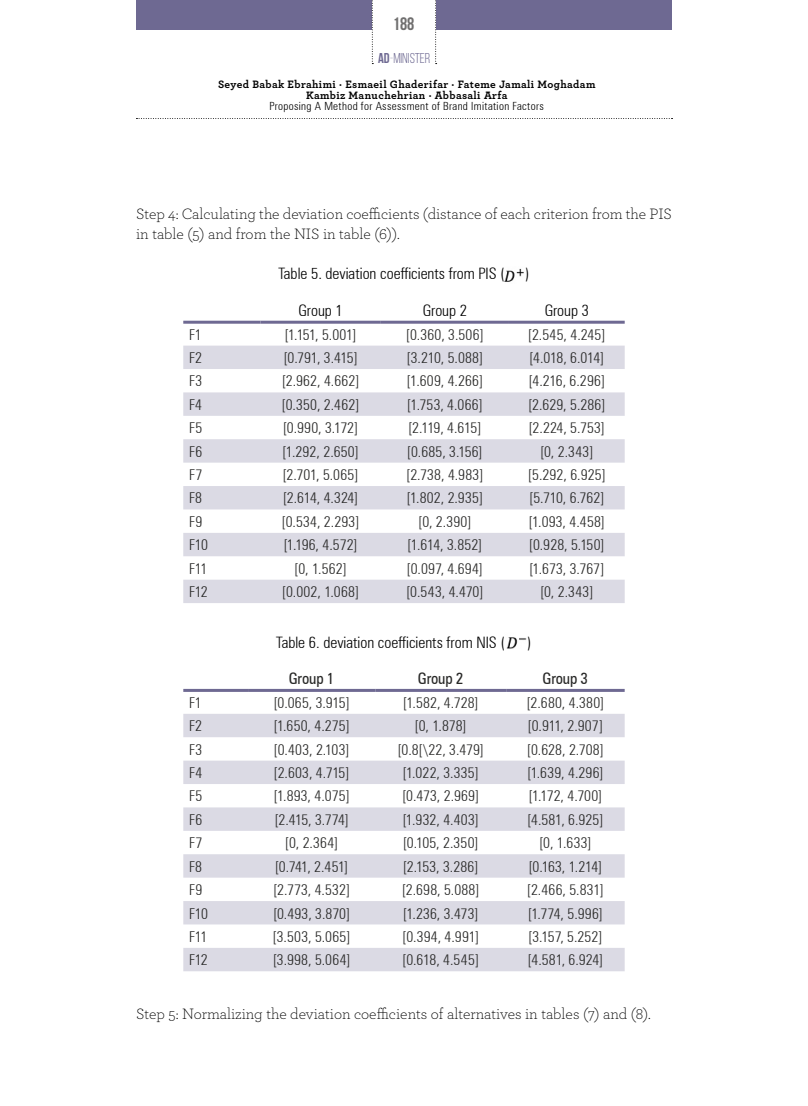
<style>
.page{position:relative;width:808px;height:1106px;background:#fff}
.page>*{position:absolute;margin:0;border:0;box-sizing:border-box;transform-origin:0 0}
.t1{font:700 18px "Bebas Neue";color:#706f6f}
.t2{font:300 15.75px/19.5px "Archer Pro";color:#000}
.t3{font:300 condensed 15.75px "Zurich BT";color:#000}
.t4{font:condensed 15.75px "Zurich BT";letter-spacing:-.01em;color:#282827}
.t5{font:300 condensed 15px "Zurich BT";letter-spacing:.01em;color:#282827}
.t6{font:14.25px "Bebas Neue";color:#6e6992}
.t7{font:700 11.25px/11.2px "Archer Pro";letter-spacing:.035em;color:#000;text-align:center}
.t8{font:300 condensed 11.25px "Zurich BT";letter-spacing:.03em;color:#000}
.s1{font-weight:700}
.s2{font-weight:300}
</style>
<div class="page">
<svg style="left:136px;top:118px;width:536px;height:1px"></svg>
<div style="left:136px;top:0;width:236px;height:30px;background:#6e6992"></div>
<svg style="left:435px;top:0;width:2px;height:64px"></svg>
<svg style="left:372px;top:0;width:1px;height:64px"></svg>
<div style="left:436px;top:0;width:236px;height:30px;background:#6e6992"></div>
<img style="left:505px;top:268px;width:19px;height:14px">
<svg style="left:183px;top:345px;width:442px;height:258px;fill:#dbdae4"></svg>
<hr style="left:509px;top:321px;width:116px;height:3px;background:#6e6992">
<hr style="left:381px;top:321px;width:128px;height:3px;background:#6e6992">
<hr style="left:260px;top:321px;width:121px;height:3px;background:#6e6992">
<hr style="left:183px;top:321px;width:77px;height:3px;background:#6e6992">
<img style="left:506px;top:637px;width:21px;height:12px">
<svg style="left:183px;top:714px;width:442px;height:257px;fill:#dbdae4"></svg>
<hr style="left:506px;top:689px;width:119px;height:3px;background:#6e6992">
<hr style="left:375px;top:689px;width:131px;height:3px;background:#6e6992">
<hr style="left:248px;top:689px;width:127px;height:3px;background:#6e6992">
<hr style="left:183px;top:689px;width:65px;height:3px;background:#6e6992">
<p class="t1" style="left:393px;top:14px;width:23px">188</p>
<p class="t6" style="left:378px;top:51px;width:54px"><span class="s1">AD</span><span class="s2">-</span>MINISTER</p>
<p class="t7" style="left:218px;top:77px;width:379px">Seyed Babak Ebrahimi · Esmaeil Ghaderifar · Fateme Jamali Moghadam<br>Kambiz Manuchehrian · Abbasali Arfa</p>
<p class="t8" style="left:270px;top:99px;width:276px">Proposing A Method for Assessment of Brand Imitation Factors</p>
<p class="t2" style="left:136px;top:204px;width:537px">Step 4: Calculating the deviation coefficients (distance of each criterion from the PIS in table (5) and from the NIS in table (6)).</p>
<p class="t3" style="left:278px;top:264px;width:228px">Table 5. deviation coefficients from PIS (</p>
<p class="t3" style="left:525px;top:264px;width:6px">)</p>
<p class="t3" style="left:298px;top:301px;width:46px">Group 1</p>
<p class="t3" style="left:423px;top:301px;width:46px">Group 2</p>
<p class="t3" style="left:545px;top:301px;width:46px">Group 3</p>
<p class="t5" style="left:189px;top:325px;width:14px">F1</p>
<p class="t5" style="left:284px;top:325px;width:74px">[1.151, 5.001]</p>
<p class="t5" style="left:406px;top:325px;width:79px">[0.360, 3.506]</p>
<p class="t5" style="left:528px;top:325px;width:79px">[2.545, 4.245]</p>
<p class="t5" style="left:189px;top:348px;width:14px">F2</p>
<p class="t5" style="left:283px;top:348px;width:76px">[0.791, 3.415]</p>
<p class="t5" style="left:407px;top:348px;width:78px">[3.210, 5.088]</p>
<p class="t5" style="left:529px;top:348px;width:77px">[4.018, 6.014]</p>
<p class="t5" style="left:189px;top:372px;width:15px">F3</p>
<p class="t5" style="left:282px;top:372px;width:79px">[2.962, 4.662]</p>
<p class="t5" style="left:407px;top:372px;width:78px">[1.609, 4.266]</p>
<p class="t5" style="left:528px;top:372px;width:78px">[4.216, 6.296]</p>
<p class="t5" style="left:189px;top:395px;width:14px">F4</p>
<p class="t5" style="left:282px;top:395px;width:79px">[0.350, 2.462]</p>
<p class="t5" style="left:407px;top:395px;width:78px">[1.753, 4.066]</p>
<p class="t5" style="left:528px;top:395px;width:79px">[2.629, 5.286]</p>
<p class="t5" style="left:189px;top:419px;width:15px">F5</p>
<p class="t5" style="left:283px;top:419px;width:77px">[0.990, 3.172]</p>
<p class="t5" style="left:408px;top:419px;width:75px">[2.119, 4.615]</p>
<p class="t5" style="left:528px;top:419px;width:78px">[2.224, 5.753]</p>
<p class="t5" style="left:189px;top:442px;width:15px">F6</p>
<p class="t5" style="left:282px;top:442px;width:78px">[1.292, 2.650]</p>
<p class="t5" style="left:407px;top:442px;width:77px">[0.685, 3.156]</p>
<p class="t5" style="left:540px;top:442px;width:55px">[0, 2.343]</p>
<p class="t5" style="left:189px;top:465px;width:15px">F7</p>
<p class="t5" style="left:282px;top:465px;width:78px">[2.701, 5.065]</p>
<p class="t5" style="left:406px;top:465px;width:79px">[2.738, 4.983]</p>
<p class="t5" style="left:528px;top:465px;width:80px">[5.292, 6.925]</p>
<p class="t5" style="left:189px;top:489px;width:14px">F8</p>
<p class="t5" style="left:283px;top:489px;width:77px">[2.614, 4.324]</p>
<p class="t5" style="left:406px;top:489px;width:78px">[1.802, 2.935]</p>
<p class="t5" style="left:529px;top:489px;width:77px">[5.710, 6.762]</p>
<p class="t5" style="left:189px;top:512px;width:15px">F9</p>
<p class="t5" style="left:282px;top:512px;width:79px">[0.534, 2.293]</p>
<p class="t5" style="left:418px;top:512px;width:55px">[0, 2.390]</p>
<p class="t5" style="left:528px;top:512px;width:78px">[1.093, 4.458]</p>
<p class="t5" style="left:189px;top:536px;width:20px">F10</p>
<p class="t5" style="left:283px;top:536px;width:76px">[1.196, 4.572]</p>
<p class="t5" style="left:407px;top:536px;width:77px">[1.614, 3.852]</p>
<p class="t5" style="left:529px;top:536px;width:77px">[0.928, 5.150]</p>
<p class="t5" style="left:189px;top:559px;width:20px">F11</p>
<p class="t5" style="left:294px;top:559px;width:54px">[0, 1.562]</p>
<p class="t5" style="left:407px;top:559px;width:78px">[0.097, 4.694]</p>
<p class="t5" style="left:529px;top:559px;width:77px">[1.673, 3.767]</p>
<p class="t5" style="left:189px;top:582px;width:20px">F12</p>
<p class="t5" style="left:282px;top:582px;width:79px">[0.002, 1.068]</p>
<p class="t5" style="left:406px;top:582px;width:79px">[0.543, 4.470]</p>
<p class="t5" style="left:540px;top:582px;width:55px">[0, 2.343]</p>
<p class="t3" style="left:276px;top:632px;width:230px">Table 6. deviation coefficients from NIS (</p>
<p class="t3" style="left:527px;top:632px;width:6px">)</p>
<p class="t4" style="left:289px;top:669px;width:47px">Group 1</p>
<p class="t4" style="left:418px;top:669px;width:47px">Group 2</p>
<p class="t4" style="left:543px;top:669px;width:47px">Group 3</p>
<p class="t5" style="left:189px;top:693px;width:14px">F1</p>
<p class="t5" style="left:273px;top:693px;width:78px">[0.065, 3.915]</p>
<p class="t5" style="left:403px;top:693px;width:77px">[1.582, 4.728]</p>
<p class="t5" style="left:526px;top:693px;width:79px">[2.680, 4.380]</p>
<p class="t5" style="left:189px;top:716px;width:14px">F2</p>
<p class="t5" style="left:273px;top:716px;width:78px">[1.650, 4.275]</p>
<p class="t5" style="left:415px;top:716px;width:54px">[0, 1.878]</p>
<p class="t5" style="left:528px;top:716px;width:77px">[0.911, 2.907]</p>
<p class="t5" style="left:189px;top:740px;width:15px">F3</p>
<p class="t5" style="left:274px;top:740px;width:78px">[0.403, 2.103]</p>
<p class="t5" style="left:397px;top:740px;width:88px">[0.8[\22, 3.479]</p>
<p class="t5" style="left:527px;top:740px;width:78px">[0.628, 2.708]</p>
<p class="t5" style="left:189px;top:763px;width:14px">F4</p>
<p class="t5" style="left:274px;top:763px;width:78px">[2.603, 4.715]</p>
<p class="t5" style="left:402px;top:763px;width:78px">[1.022, 3.335]</p>
<p class="t5" style="left:527px;top:763px;width:78px">[1.639, 4.296]</p>
<p class="t5" style="left:189px;top:787px;width:15px">F5</p>
<p class="t5" style="left:273px;top:787px;width:78px">[1.893, 4.075]</p>
<p class="t5" style="left:402px;top:787px;width:79px">[0.473, 2.969]</p>
<p class="t5" style="left:528px;top:787px;width:75px">[1.172, 4.700]</p>
<p class="t5" style="left:189px;top:810px;width:15px">F6</p>
<p class="t5" style="left:274px;top:810px;width:76px">[2.415, 3.774]</p>
<p class="t5" style="left:402px;top:810px;width:78px">[1.932, 4.403]</p>
<p class="t5" style="left:527px;top:810px;width:78px">[4.581, 6.925]</p>
<p class="t5" style="left:189px;top:833px;width:15px">F7</p>
<p class="t5" style="left:285px;top:833px;width:55px">[0, 2.364]</p>
<p class="t5" style="left:403px;top:833px;width:77px">[0.105, 2.350]</p>
<p class="t5" style="left:539px;top:833px;width:54px">[0, 1.633]</p>
<p class="t5" style="left:189px;top:857px;width:14px">F8</p>
<p class="t5" style="left:275px;top:857px;width:75px">[0.741, 2.451]</p>
<p class="t5" style="left:403px;top:857px;width:77px">[2.153, 3.286]</p>
<p class="t5" style="left:528px;top:857px;width:75px">[0.163, 1.214]</p>
<p class="t5" style="left:189px;top:880px;width:15px">F9</p>
<p class="t5" style="left:273px;top:880px;width:79px">[2.773, 4.532]</p>
<p class="t5" style="left:402px;top:880px;width:79px">[2.698, 5.088]</p>
<p class="t5" style="left:527px;top:880px;width:79px">[2.466, 5.831]</p>
<p class="t5" style="left:189px;top:904px;width:20px">F10</p>
<p class="t5" style="left:273px;top:904px;width:79px">[0.493, 3.870]</p>
<p class="t5" style="left:403px;top:904px;width:77px">[1.236, 3.473]</p>
<p class="t5" style="left:528px;top:904px;width:77px">[1.774, 5.996]</p>
<p class="t5" style="left:189px;top:927px;width:20px">F11</p>
<p class="t5" style="left:273px;top:927px;width:80px">[3.503, 5.065]</p>
<p class="t5" style="left:402px;top:927px;width:78px">[0.394, 4.991]</p>
<p class="t5" style="left:528px;top:927px;width:76px">[3.157, 5.252]</p>
<p class="t5" style="left:189px;top:950px;width:20px">F12</p>
<p class="t5" style="left:273px;top:950px;width:79px">[3.998, 5.064]</p>
<p class="t5" style="left:402px;top:950px;width:78px">[0.618, 4.545]</p>
<p class="t5" style="left:527px;top:950px;width:77px">[4.581, 6.924]</p>
<p class="t2" style="left:136px;top:1003px;width:516px">Step 5: Normalizing the deviation coefficients of alternatives in tables (7) and (8).</p>
</div>
